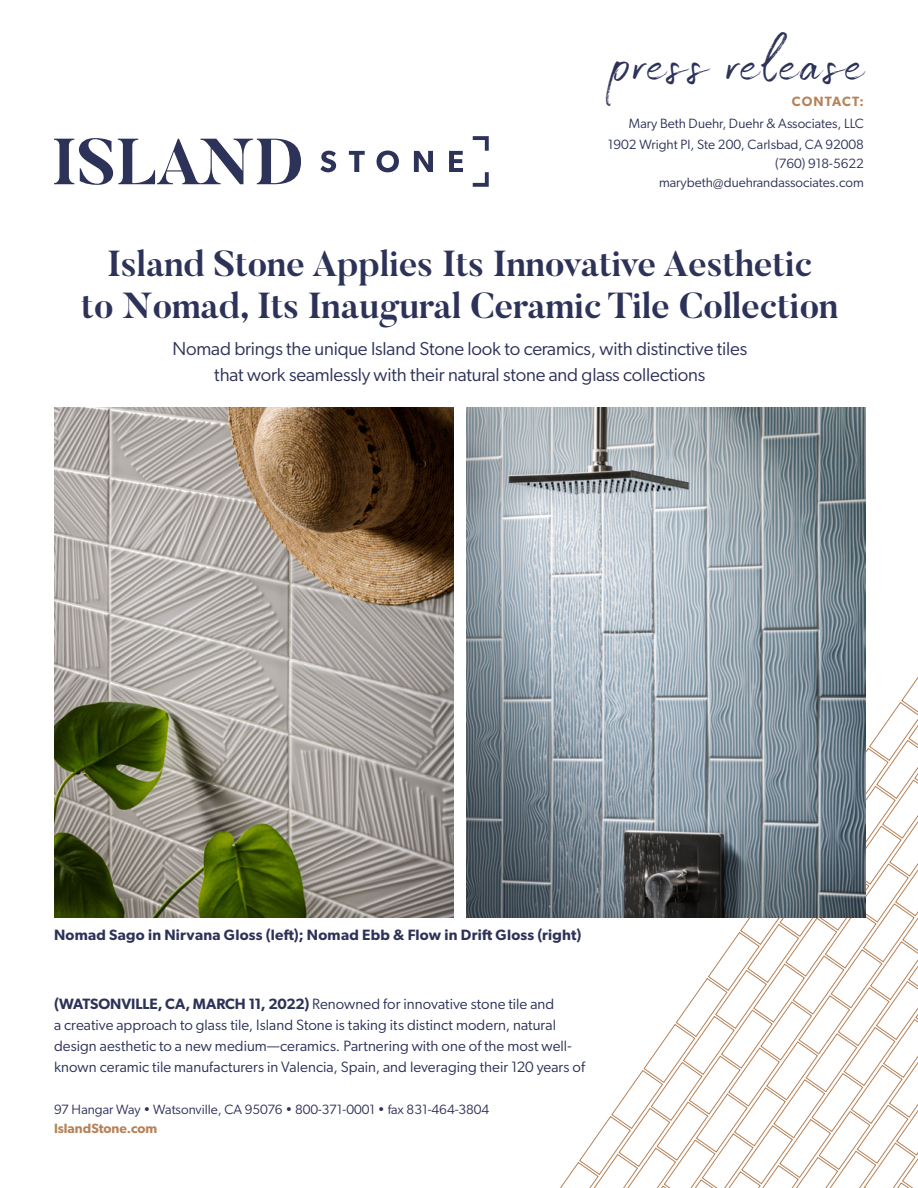
<style>
.page{position:relative;width:918px;height:1188px;background:#fff}
.page>*{position:absolute;margin:0;border:0;box-sizing:border-box;transform-origin:0 0}
.t1{font:42px "Gustavson Script";letter-spacing:.08em;color:#2d3258}
.t2{font:700 36px/42px "Butler";letter-spacing:-.01em;color:#2d3258;text-align:center}
.t3{font:18.75px/25.5px "Gibson";letter-spacing:-.01em;color:#2d3258;text-align:center}
.t4{font:15px/21px "Gibson";letter-spacing:.005em;color:#2d3258}
.t5{font:600 15px "Gibson";letter-spacing:.015em;color:#2d3258}
.t6{font:13.5px/21px "Gibson";color:#2d3258;text-align:right}
.t7{font:600 13.5px "Gibson";color:#b68258}
.t8{font:600 13.5px "Gibson";letter-spacing:.08em;color:#b68258}
.s1{font-weight:600}
</style>
<div class="page">
<svg style="left:546px;top:677px;width:372px;height:511px"></svg>
<img style="left:54px;top:407px;width:400px;height:510px">
<img style="left:466px;top:407px;width:400px;height:510px">
<svg style="left:473px;top:172px;width:16px;height:15px"></svg>
<svg style="left:473px;top:136px;width:16px;height:15px"></svg>
<svg style="left:320px;top:151px;width:16px;height:21px"></svg>
<svg style="left:349px;top:151px;width:16px;height:21px"></svg>
<svg style="left:377px;top:151px;width:22px;height:21px"></svg>
<svg style="left:414px;top:151px;width:19px;height:21px"></svg>
<svg style="left:449px;top:151px;width:14px;height:21px"></svg>
<svg style="left:54px;top:138px;width:247px;height:47px"></svg>
<h1 class="t1" style="left:613px;top:40px;width:253px">press release</h1>
<p class="t8" style="left:792px;top:94px;width:74px">CONTACT:</p>
<p class="t6" style="left:608px;top:112px;width:258px">Mary Beth Duehr, Duehr &amp; Associates, LLC<br>1902 Wright Pl, Ste 200, Carlsbad, CA 92008</p>
<p class="t6" style="left:659px;top:153px;width:206px;line-height:19.5px">(760) 918-5622 marybeth@duehrandassociates.com</p>
<h2 class="t2" style="left:81px;top:243px;width:759px">Island Stone Applies Its Innovative Aesthetic<br>to Nomad, Its Inaugural Ceramic Tile Collection</h2>
<p class="t3" style="left:173px;top:336px;width:576px">Nomad brings the unique Island Stone look to ceramics, with distinctive tiles that work seamlessly with their natural stone and glass collections</p>
<p class="t5" style="left:54px;top:926px;width:529px">Nomad Sago in Nirvana Gloss (left); Nomad Ebb &amp; Flow in Drift Gloss (right)</p>
<p class="t4" style="left:54px;top:993px;width:532px"><span class="s1">(WATSONVILLE, CA, MARCH 11, 2022)</span> Renowned for innovative stone tile and<br>a creative approach to glass tile, Island Stone is taking its distinct modern, natural design aesthetic to a new medium—ceramics. Partnering with one of the most well&shy;known ceramic tile manufacturers in Valencia, Spain, and leveraging their 120 years of</p>
<p class="t6" style="left:54px;top:1098px;width:437px">97 Hangar Way • Watsonville, CA 95076 • 800-371-0001 • fax 831-464-3804</p>
<p class="t7" style="left:54px;top:1121px;width:105px">IslandStone.com</p>
</div>
